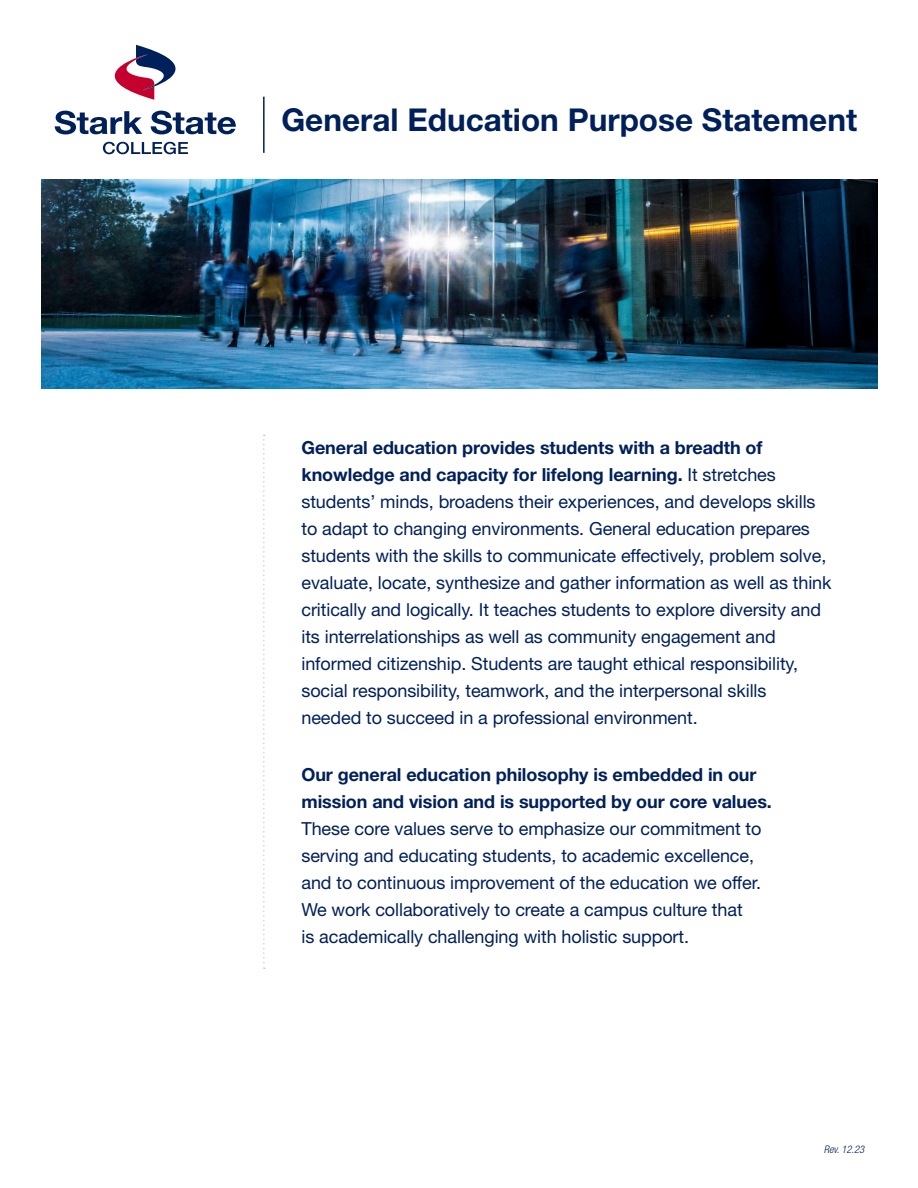
<style>
.page{position:relative;width:918px;height:1188px;background:#fff}
.page>*{position:absolute;margin:0;border:0;box-sizing:border-box;transform-origin:0 0}
.t1{font:700 31.5px "Helvetica Neue LT Std";color:#00205b}
.bullet_2_col{font:18px/27px "Helvetica Neue LT Std";letter-spacing:-.005em;color:#00205b}
.t2{font:italic 300 condensed 10.5px "Helvetica Neue LT Std";color:#00205b}
.s1{font-weight:700}
</style>
<div class="page">
<img style="left:42px;top:180px;width:835px;height:208px">
<svg style="left:55px;top:111px;width:87px;height:23px"></svg>
<svg style="left:151px;top:111px;width:85px;height:23px"></svg>
<svg style="left:103px;top:142px;width:85px;height:12px"></svg>
<svg style="left:114px;top:45px;width:62px;height:55px"></svg>
<hr style="left:263px;top:97px;width:2px;height:56px;background:#00205b">
<svg style="left:263px;top:435px;width:2px;height:534px"></svg>
<p class="t1" style="left:281px;top:100px;width:577px">General Education Purpose Statement</p>
<p class="bullet_2_col" style="left:302px;top:434px;width:532px"><span class="s1">General education provides students with a breadth of knowledge and capacity for lifelong learning.</span> It stretches students’ minds, broadens their experiences, and develops skills to adapt to changing environments. General education prepares students with the skills to communicate effectively, problem solve, evaluate, locate, synthesize and gather information as well as think critically and logically. It teaches students to explore diversity and its interrelationships as well as community engagement and informed citizenship. Students are taught ethical responsibility, social responsibility, teamwork, and the interpersonal skills<br>needed to succeed in a professional environment.</p>
<p class="bullet_2_col" style="left:302px;top:761px;width:472px"><span class="s1">Our general education philosophy is embedded in our mission and vision and is supported by our core values.<br></span>These core values serve to emphasize our commitment to serving and educating students, to academic excellence, and to continuous improvement of the education we offer.<br>We work collaboratively to create a campus culture that<br>is academically challenging with holistic support.</p>
<p class="t2" style="left:824px;top:1144px;width:42px">Rev. 12.23</p>
</div>
